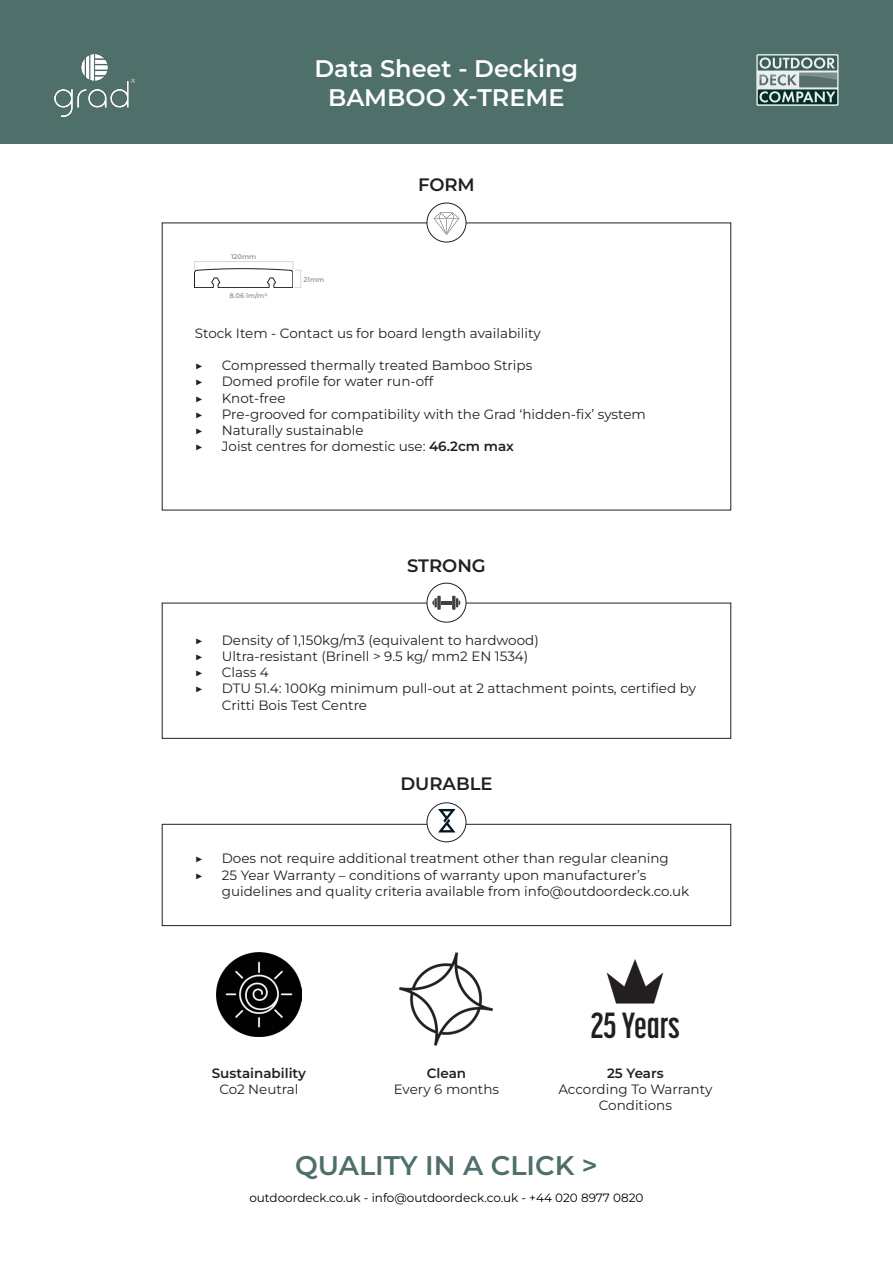
<style>
.page{position:relative;width:893px;height:1263px;background:#fff}
.page>*{position:absolute;margin:0;border:0;box-sizing:border-box;transform-origin:0 0}
.t1{font:700 36px "Korolev Compressed";letter-spacing:-.015em;color:#231f20}
.t2{font:600 27px "Montserrat";color:#4e6f6b}
.t3{font:600 24px "Montserrat";color:#fff}
.t4{font:600 18px "Montserrat";color:#231f20}
.t5{font:13.5px/16.2px "Montserrat";color:#231f20}
.t6{font:600 13.5px "Montserrat";color:#231f20}
.t7{font:12px "Montserrat";color:#000001}
.t8{font:600 6.75px "Montserrat";color:#96989b}
.s1{font-weight:600}
</style>
<div class="page">
<img style="left:216px;top:952px;width:85px;height:85px">
<img style="left:400px;top:952px;width:93px;height:94px">
<img style="left:606px;top:960px;width:58px;height:44px">
<div style="left:162px;top:824px;width:569px;height:102px;border:1px solid #231f20"></div>
<div style="left:427px;top:803px;width:39px;height:39px;background:#fff;border-radius:50%"></div>
<div style="left:427px;top:802px;width:39px;height:40px;border:1px solid #231f20;border-radius:50%"></div>
<svg style="left:438px;top:809px;width:17px;height:23px"></svg>
<div style="left:162px;top:603px;width:569px;height:136px;border:1px solid #231f20"></div>
<div style="left:427px;top:583px;width:39px;height:39px;background:#fff;border-radius:50%"></div>
<div style="left:427px;top:583px;width:39px;height:40px;border:1px solid #231f20;border-radius:50%"></div>
<svg style="left:437px;top:596px;width:4px;height:14px"></svg>
<hr style="left:452px;top:596px;width:3px;height:14px;background:#413f41">
<svg style="left:432px;top:598px;width:28px;height:9px"></svg>
<div style="left:427px;top:203px;width:39px;height:39px;border:1px solid #231f20;border-radius:50%"></div>
<svg style="left:434px;top:213px;width:25px;height:22px"></svg>
<svg style="left:446px;top:218px;width:8px;height:17px"></svg>
<div style="left:0;top:0;width:893px;height:144px;background:#4f6f6a"></div>
<svg style="left:757px;top:55px;width:81px;height:50px"></svg>
<div style="left:756px;top:54px;width:82px;height:52px;border:1px solid #e9ecea"></div>
<svg style="left:758px;top:89px;width:79px;height:15px"></svg>
<svg style="left:759px;top:91px;width:76px;height:11px"></svg>
<div style="left:799px;top:73px;width:38px;height:14px;background:#566f6c"></div>
<svg style="left:758px;top:56px;width:79px;height:29px"></svg>
<svg style="left:194px;top:261px;width:107px;height:27px"></svg>
<img style="left:54px;top:54px;width:81px;height:63px">
<p class="t3" style="left:314px;top:53px;width:265px">Data Sheet - Decking</p>
<p class="t3" style="left:328px;top:82px;width:238px">BAMBOO X-TREME</p>
<p class="t8" style="left:231px;top:252px;width:27px">120mm</p>
<p class="t8" style="left:229px;top:291px;width:39px">8.06 lm/m2</p>
<p class="t8" style="left:304px;top:275px;width:22px">21mm</p>
<p class="t4" style="left:418px;top:173px;width:58px">FORM</p>
<p class="t5" style="left:195px;top:325px;width:347px">Stock Item - Contact us for board length availability</p>
<p class="t5" style="left:195px;top:357px;width:10px">▶</p>
<p class="t5" style="left:222px;top:357px;width:312px">Compressed thermally treated Bamboo Strips</p>
<p class="t5" style="left:195px;top:373px;width:10px">▶</p>
<p class="t5" style="left:222px;top:373px;width:213px">Domed profile for water run-off</p>
<p class="t5" style="left:195px;top:389px;width:10px">▶</p>
<p class="t5" style="left:222px;top:389px;width:65px">Knot-free</p>
<p class="t5" style="left:195px;top:406px;width:10px">▶</p>
<p class="t5" style="left:222px;top:406px;width:426px">Pre-grooved for compatibility with the Grad ‘hidden-fix’ system</p>
<p class="t5" style="left:195px;top:422px;width:10px">▶</p>
<p class="t5" style="left:222px;top:422px;width:143px">Naturally sustainable</p>
<p class="t5" style="left:195px;top:438px;width:10px">▶</p>
<p class="t5" style="left:222px;top:438px;width:294px">Joist centres for domestic use: <span class="s1">46.2cm max</span></p>
<p class="t4" style="left:407px;top:554px;width:80px">STRONG</p>
<p class="t5" style="left:195px;top:632px;width:10px">▶</p>
<p class="t5" style="left:222px;top:632px;width:318px">Density of 1,150kg/m3 (equivalent to hardwood)</p>
<p class="t5" style="left:195px;top:648px;width:10px">▶</p>
<p class="t5" style="left:222px;top:648px;width:308px">Ultra-resistant (Brinell &gt; 9.5 kg/ mm2 EN 1534)</p>
<p class="t5" style="left:195px;top:664px;width:10px">▶</p>
<p class="t5" style="left:222px;top:664px;width:48px">Class 4</p>
<p class="t5" style="left:195px;top:680px;width:10px">▶</p>
<p class="t5" style="left:222px;top:680px;width:476px">DTU 51.4: 100Kg minimum pull-out at 2 attachment points, certified by<br>Critti Bois Test Centre</p>
<p class="t4" style="left:400px;top:771px;width:94px">DURABLE</p>
<p class="t5" style="left:195px;top:850px;width:10px">▶</p>
<p class="t5" style="left:222px;top:850px;width:448px">Does not require additional treatment other than regular cleaning</p>
<p class="t5" style="left:195px;top:866px;width:10px">▶</p>
<p class="t5" style="left:222px;top:866px;width:469px">25 Year Warranty – conditions of warranty upon manufacturer’s guidelines and quality criteria available from info@outdoordeck.co.uk</p>
<p class="t6" style="left:212px;top:1064px;width:96px">Sustainability</p>
<p class="t5" style="left:219px;top:1081px;width:80px">Co2 Neutral</p>
<p class="t6" style="left:427px;top:1064px;width:41px">Clean</p>
<p class="t5" style="left:394px;top:1081px;width:107px">Every 6 months</p>
<p class="t1" style="left:591px;top:1005px;width:90px">25 Years</p>
<p class="t6" style="left:607px;top:1064px;width:58px">25 Years</p>
<p class="t5" style="left:558px;top:1081px;width:156px;text-align:center">According To Warranty<br>Conditions</p>
<p class="t2" style="left:295px;top:1148px;width:304px">QUALITY IN A CLICK &gt;</p>
<p class="t7" style="left:249px;top:1190px;width:396px">outdoordeck.co.uk - info@outdoordeck.co.uk - +44 020 8977 0820</p>
</div>
